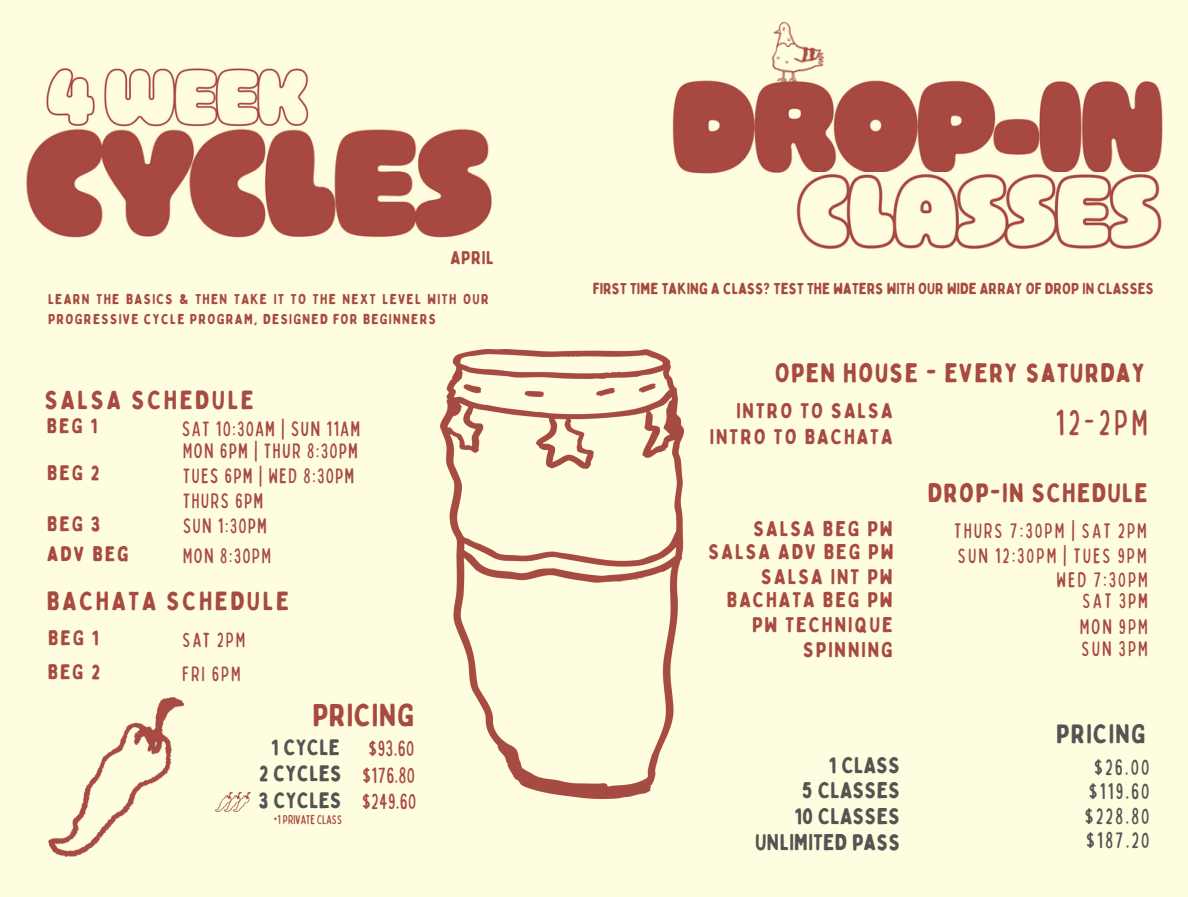
<style>
.page{position:relative;width:1188px;height:897px;background:#fffddf}
.page>*{position:absolute;margin:0;border:0;box-sizing:border-box;transform-origin:0 0}
.t1{font:condensed 36.3px "Bobby Jones Soft";color:#a74a41}
.t2{font:31.8px "Bobby Jones Soft";letter-spacing:.02em;color:#a74a41}
.t3{font:26.7px "Bobby Jones Soft";letter-spacing:.045em;color:#a74a41}
.t4{font:26.7px "Bobby Jones Soft";letter-spacing:.045em;color:#545454}
.t5{font:26.25px "Bobby Jones Soft";letter-spacing:.095em;color:#a74a41}
.t6{font:22.8px "Bobby Jones Soft";letter-spacing:.01em;color:#545454}
.t7{font:condensed 22.8px "Bobby Jones Soft";letter-spacing:.085em;color:#545454}
.t8{font:condensed 22.35px "Bobby Jones Soft";letter-spacing:.01em;color:#a74a41}
.t9{font:22.35px "Bobby Jones Soft";letter-spacing:.01em;color:#545454}
.t10{font:21.3px "Bobby Jones Soft";letter-spacing:.085em;color:#a74a41}
.t11{font:condensed 21.3px "Bobby Jones Soft";letter-spacing:.085em;color:#a74a41}
.t12{font:condensed 20.85px "Bobby Jones";letter-spacing:.085em;color:#a74a41}
.t13{font:20.85px "Bobby Jones Soft";letter-spacing:.085em;color:#a74a41}
.t14{font:condensed 20.85px "Bobby Jones Soft";letter-spacing:.085em;color:#a74a41}
.t15{font:18.45px "Bobby Jones Soft";letter-spacing:.03em;color:#a74a41}
.t16{font:15.9px "Bobby Jones Soft";color:#a74a41}
.t17{font:14.4px/19.8px "Bobby Jones Soft";letter-spacing:.085em;color:#a74a41}
.t18{font:condensed 13.05px "Bobby Jones Soft";color:#a74a41}
</style>
<div class="page">
<img style="left:440px;top:349px;width:243px;height:449px">
<img style="left:26px;top:111px;width:466px;height:127px">
<img style="left:241px;top:792px;width:9px;height:17px">
<img style="left:232px;top:792px;width:9px;height:19px">
<img style="left:215px;top:792px;width:17px;height:19px">
<img style="left:48px;top:697px;width:135px;height:159px">
<img style="left:45px;top:64px;width:263px;height:63px;border-radius:11px">
<img style="left:672px;top:80px;width:490px;height:94px">
<img style="left:768px;top:22px;width:57px;height:65px">
<img style="left:786px;top:172px;width:376px;height:77px">
<h5 class="t15" style="left:451px;top:246px;width:45px">APRIL</h5>
<h6 class="t17" style="left:48px;top:289px;width:442px">LEARN THE BASICS &amp; THEN TAKE IT TO THE NEXT LEVEL WITH OUR<br>PROGRESSIVE CYCLE PROGRAM, DESIGNED FOR BEGINNERS</h6>
<p class="t5" style="left:45px;top:384px;width:211px">SALSA SCHEDULE</p>
<p class="t13" style="left:47px;top:413px;width:52px">BEG 1</p>
<p class="t12" style="left:182px;top:415px;width:179px">SAT 10:30AM | SUN 11AM</p>
<h5 class="t12" style="left:183px;top:437px;width:176px">MON 6PM | THUR 8:30PM</h5>
<h5 class="t16" style="left:593px;top:279px;width:563px">FIRST TIME TAKING A CLASS? TEST THE WATERS WITH OUR WIDE ARRAY OF DROP IN CLASSES</h5>
<h2 class="t3" style="left:775px;top:356px;width:372px">OPEN HOUSE - EVERY SATURDAY</h2>
<h5 class="t10" style="left:736px;top:397px;width:158px">INTRO TO SALSA</h5>
<h6 class="t1" style="left:1055px;top:400px;width:94px">12-2PM</h6>
<h5 class="t10" style="left:710px;top:423px;width:185px">INTRO TO BACHATA</h5>
<h4 class="t13" style="left:47px;top:460px;width:54px">BEG 2</h4>
<h4 class="t13" style="left:47px;top:510px;width:55px">BEG 3</h4>
<h3 class="t13" style="left:47px;top:541px;width:83px">ADV BEG</h3>
<h5 class="t12" style="left:183px;top:462px;width:173px">TUES 6PM | WED 8:30PM</h5>
<h1 class="t12" style="left:183px;top:512px;width:85px">SUN 1:30PM</h1>
<h5 class="t12" style="left:183px;top:542px;width:89px">MON 8:30PM</h5>
<h6 class="t12" style="left:183px;top:487px;width:81px">THURS 6PM</h6>
<h6 class="t3" style="left:928px;top:476px;width:222px">DROP-IN SCHEDULE</h6>
<h5 class="t10" style="left:753px;top:515px;width:141px">SALSA BEG PW</h5>
<h5 class="t11" style="left:954px;top:517px;width:194px">THURS 7:30PM | SAT 2PM</h5>
<h6 class="t10" style="left:709px;top:538px;width:186px">SALSA ADV BEG PW</h6>
<h5 class="t10" style="left:761px;top:563px;width:133px">SALSA INT PW</h5>
<h5 class="t11" style="left:958px;top:542px;width:190px">SUN 12:30PM | TUES 9PM</h5>
<h5 class="t11" style="left:1057px;top:566px;width:93px">WED 7:30PM</h5>
<h6 class="t5" style="left:47px;top:584px;width:244px">BACHATA SCHEDULE</h6>
<h6 class="t13" style="left:48px;top:625px;width:52px">BEG 1</h6>
<h6 class="t14" style="left:183px;top:626px;width:64px">SAT 2PM</h6>
<h6 class="t13" style="left:48px;top:659px;width:54px">BEG 2</h6>
<h5 class="t14" style="left:182px;top:661px;width:60px">FRI 6PM</h5>
<h6 class="t2" style="left:312px;top:695px;width:104px">PRICING</h6>
<p class="t9" style="left:271px;top:733px;width:70px">1 CYCLE</p>
<p class="t9" style="left:259px;top:786px;width:85px">3 CYCLES</p>
<p class="t8" style="left:362px;top:787px;width:56px">$249.60</p>
<p class="t8" style="left:369px;top:734px;width:47px">$93.60</p>
<p class="t9" style="left:259px;top:760px;width:84px">2 CYCLES</p>
<p class="t18" style="left:273px;top:811px;width:71px">+1PRIVATE CLASS</p>
<p class="t8" style="left:362px;top:760px;width:54px">$176.80</p>
<h5 class="t10" style="left:727px;top:586px;width:168px">BACHATA BEG PW</h5>
<p class="t11" style="left:1083px;top:587px;width:67px">SAT 3PM</p>
<h3 class="t10" style="left:752px;top:612px;width:142px">PW TECHNIQUE</h3>
<h5 class="t11" style="left:1080px;top:613px;width:70px">MON 9PM</h5>
<h6 class="t10" style="left:803px;top:636px;width:91px">SPINNING</h6>
<h5 class="t11" style="left:1082px;top:635px;width:68px">SUN 3PM</h5>
<h6 class="t4" style="left:1056px;top:717px;width:91px">PRICING</h6>
<h3 class="t6" style="left:829px;top:750px;width:73px">1 CLASS</h3>
<h5 class="t7" style="left:1094px;top:752px;width:57px">$26.00</h5>
<h5 class="t6" style="left:802px;top:776px;width:100px">5 CLASSES</h5>
<h5 class="t7" style="left:1089px;top:776px;width:63px">$119.60</h5>
<h5 class="t6" style="left:795px;top:802px;width:107px">10 CLASSES</h5>
<h5 class="t7" style="left:1085px;top:801px;width:67px">$228.80</h5>
<h5 class="t6" style="left:755px;top:828px;width:147px">UNLIMITED PASS</h5>
<h6 class="t7" style="left:1086px;top:825px;width:65px">$187.20</h6>
</div>
